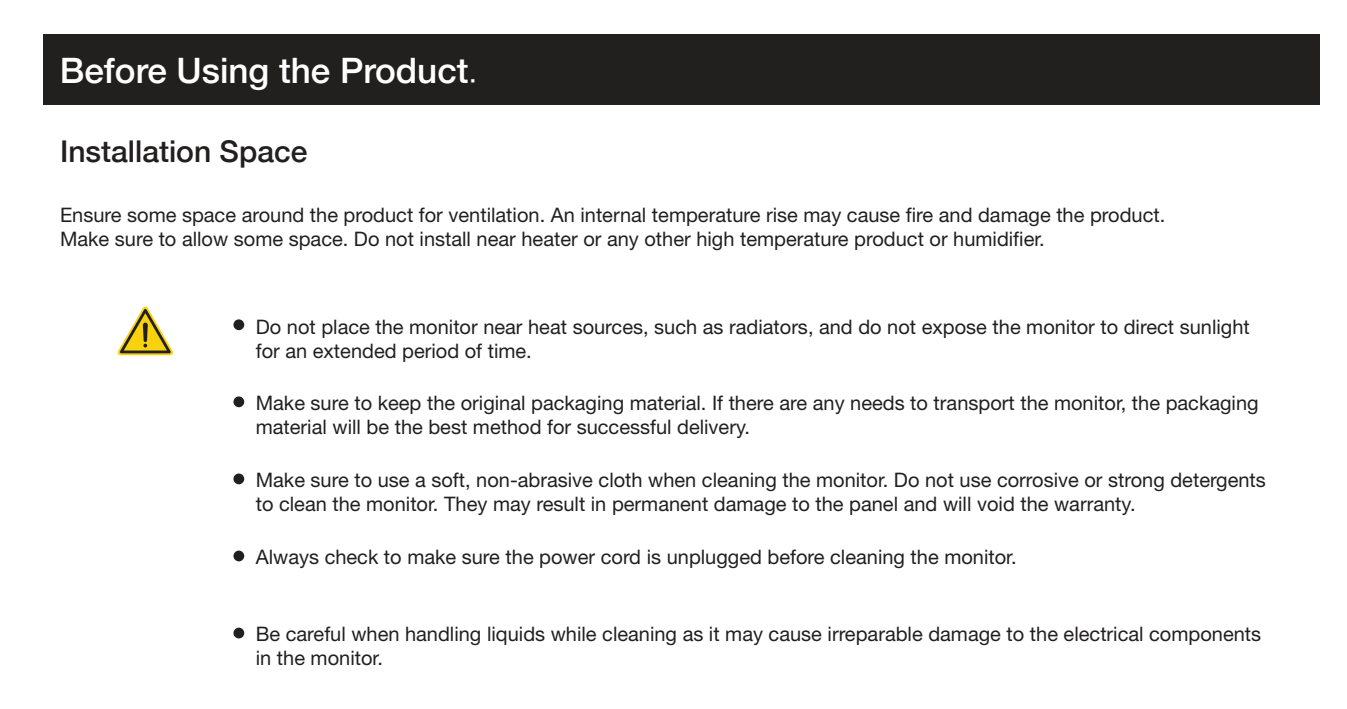
<style>
.page{position:relative;width:1347px;height:709px;background:#fff}
.page>*{position:absolute;margin:0;border:0;box-sizing:border-box;transform-origin:0 0}
.t1{font:500 35px "Helvetica Neue";color:#fff}
.t2{font:500 30px "Helvetica Neue";color:#221f1f}
.t3{font:20px/24px "Helvetica Neue";color:#221f1f}
.s1{font-family:"MS Gothic";font-weight:400}
</style>
<div class="page">
<div style="left:43px;top:34px;width:1276px;height:71px;background:#221f1f"></div>
<div style="left:233px;top:319px;width:11px;height:11px;background:#221f1f;border-radius:50%"></div>
<div style="left:233px;top:396px;width:11px;height:11px;background:#221f1f;border-radius:50%"></div>
<div style="left:233px;top:473px;width:11px;height:11px;background:#221f1f;border-radius:50%"></div>
<div style="left:233px;top:550px;width:11px;height:11px;background:#221f1f;border-radius:50%"></div>
<div style="left:233px;top:627px;width:11px;height:11px;background:#221f1f;border-radius:50%"></div>
<svg style="left:118px;top:307px;width:55px;height:48px"></svg>
<h1 class="t1" style="left:60px;top:42px;width:428px">Before Using the Product<span class="s1">.</span></h1>
<h2 class="t2" style="left:60px;top:127px;width:249px">Installation Space</h2>
<p class="t3" style="left:60px;top:202px;width:1106px">Ensure some space around the product for ventilation. An internal temperature rise may cause fire and damage the product.<br>Make sure to allow some space. Do not install near heater or any other high temperature product or humidifier.</p>
<p class="t3" style="left:256px;top:314px;width:995px">Do not place the monitor near heat sources, such as radiators, and do not expose the monitor to direct sunlight for an extended period of time.</p>
<p class="t3" style="left:256px;top:391px;width:1004px">Make sure to keep the original packaging material. If there are any needs to transport the monitor, the packaging material will be the best method for successful delivery.</p>
<p class="t3" style="left:256px;top:467px;width:1011px">Make sure to use a soft, non-abrasive cloth when cleaning the monitor. Do not use corrosive or strong detergents to clean the monitor. They may result in permanent damage to the panel and will void the warranty.</p>
<p class="t3" style="left:256px;top:544px;width:762px">Always check to make sure the power cord is unplugged before cleaning the monitor.</p>
<p class="t3" style="left:256px;top:621px;width:1006px">Be careful when handling liquids while cleaning as it may cause irreparable damage to the electrical components in the monitor.</p>
</div>
